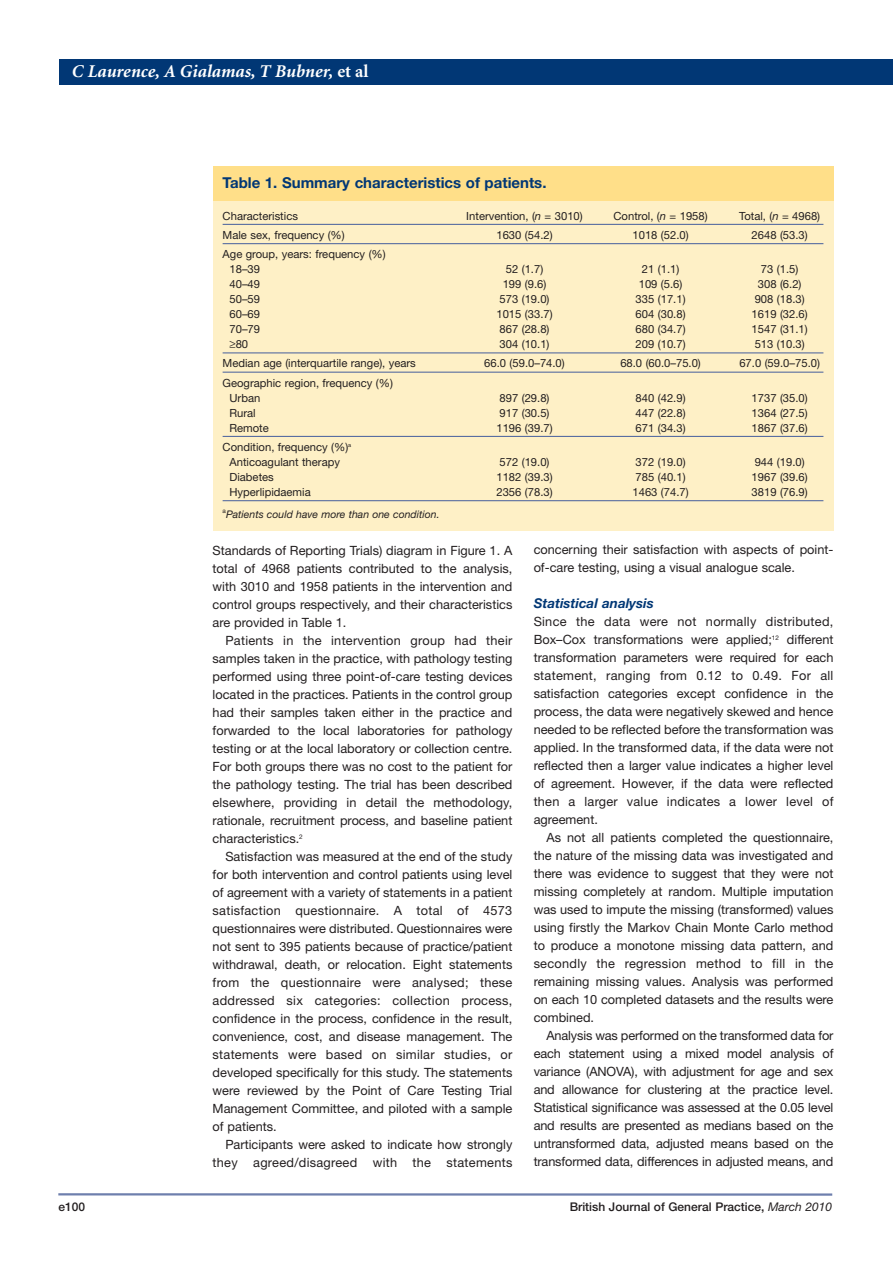
<style>
.page{position:relative;width:893px;height:1263px;background:#fff}
.page>*{position:absolute;margin:0;border:0;box-sizing:border-box;transform-origin:0 0}
.t1{font:italic 700 18px "Minion";color:#fff}
.t2{font:700 15px "Helvetica Neue";color:#013775}
.t3{font:italic 700 13.5px "Helvetica Neue";color:#013775}
.t4{font:12.75px/18px "Helvetica Neue";color:#231f20;text-align:justify}
.t5{font:500 12px "Helvetica Neue";color:#231f20}
.t6{font:11.25px/15px "Helvetica Neue";color:#231f20}
.t7{font:italic 10.5px "Helvetica Neue";color:#231f20}
.s1{font-style:normal}
.s2{font-style:italic}
.s3{font-weight:400;font-style:italic}
</style>
<div class="page">
<hr style="left:58px;top:1193px;width:774px;height:3px;background:#6e7fad">
<div style="left:61px;top:60px;width:832px;height:25px;background:#013775"></div>
<div style="left:213px;top:167px;width:620px;height:364px;background:#fef0c6"></div>
<hr style="left:223px;top:224px;width:600px;height:1px;background:#596ea1">
<hr style="left:223px;top:243px;width:600px;height:1px;background:#596ea1">
<hr style="left:223px;top:352px;width:600px;height:1px;background:#596ea1">
<hr style="left:223px;top:372px;width:600px;height:1px;background:#596ea1">
<hr style="left:223px;top:436px;width:600px;height:1px;background:#596ea1">
<hr style="left:223px;top:500px;width:600px;height:1px;background:#596ea1">
<div style="left:213px;top:167px;width:620px;height:34px;background:#ffdf89"></div>
<h1 class="t1" style="left:72px;top:64px;width:298px">C Laurence, A Gialamas, T Bubner, <span class="s1">et al</span></h1>
<p class="t2" style="left:223px;top:177px;width:325px">Table 1. Summary characteristics of patients.</p>
<p class="t6" style="left:223px;top:209px;width:77px">Characteristics</p>
<p class="t6" style="left:466px;top:209px;width:118px">Intervention, (<span class="s2">n</span> = 3010)</p>
<p class="t6" style="left:613px;top:209px;width:96px">Control, (<span class="s2">n</span> = 1958)</p>
<p class="t6" style="left:739px;top:209px;width:83px">Total, (<span class="s2">n</span> = 4968)</p>
<p class="t6" style="left:223px;top:228px;width:124px">Male sex, frequency (%)</p>
<p class="t6" style="left:496px;top:228px;width:58px">1630 (54.2)</p>
<p class="t6" style="left:632px;top:228px;width:58px">1018 (52.0)</p>
<p class="t6" style="left:752px;top:228px;width:58px">2648 (53.3)</p>
<p class="t6" style="left:229px;top:248px;width:158px;text-indent:-7px">Age group, years: frequency (%)<br>18–39</p>
<p class="t6" style="left:506px;top:263px;width:39px">52 (1.7)</p>
<p class="t6" style="left:642px;top:263px;width:39px">21 (1.1)</p>
<p class="t6" style="left:761px;top:263px;width:39px">73 (1.5)</p>
<p class="t6" style="left:229px;top:278px;width:32px">40–49</p>
<p class="t6" style="left:503px;top:278px;width:45px">199 (9.6)</p>
<p class="t6" style="left:639px;top:278px;width:45px">109 (5.6)</p>
<p class="t6" style="left:758px;top:278px;width:45px">308 (6.2)</p>
<p class="t6" style="left:229px;top:293px;width:32px">50–59</p>
<p class="t6" style="left:500px;top:293px;width:51px">573 (19.0)</p>
<p class="t6" style="left:636px;top:293px;width:51px">335 (17.1)</p>
<p class="t6" style="left:755px;top:293px;width:51px">908 (18.3)</p>
<p class="t6" style="left:229px;top:308px;width:32px">60–69</p>
<p class="t6" style="left:496px;top:308px;width:58px">1015 (33.7)</p>
<p class="t6" style="left:636px;top:308px;width:51px">604 (30.8)</p>
<p class="t6" style="left:752px;top:308px;width:58px">1619 (32.6)</p>
<p class="t6" style="left:229px;top:323px;width:32px">70–79</p>
<p class="t6" style="left:500px;top:323px;width:51px">867 (28.8)</p>
<p class="t6" style="left:636px;top:323px;width:51px">680 (34.7)</p>
<p class="t6" style="left:752px;top:323px;width:58px">1547 (31.1)</p>
<p class="t6" style="left:229px;top:338px;width:20px">≥80</p>
<p class="t6" style="left:500px;top:338px;width:51px">304 (10.1)</p>
<p class="t6" style="left:636px;top:338px;width:51px">209 (10.7)</p>
<p class="t6" style="left:755px;top:338px;width:51px">513 (10.3)</p>
<p class="t6" style="left:223px;top:357px;width:195px">Median age (interquartile range), years</p>
<p class="t6" style="left:484px;top:357px;width:82px">66.0 (59.0–74.0)</p>
<p class="t6" style="left:620px;top:357px;width:82px">68.0 (60.0–75.0)</p>
<p class="t6" style="left:739px;top:357px;width:82px">67.0 (59.0–75.0)</p>
<p class="t6" style="left:229px;top:376px;width:165px;text-indent:-7px">Geographic region, frequency (%)<br>Urban</p>
<p class="t6" style="left:500px;top:391px;width:51px">897 (29.8)</p>
<p class="t6" style="left:636px;top:391px;width:51px">840 (42.9)</p>
<p class="t6" style="left:752px;top:391px;width:58px">1737 (35.0)</p>
<p class="t6" style="left:229px;top:406px;width:28px">Rural</p>
<p class="t6" style="left:500px;top:406px;width:51px">917 (30.5)</p>
<p class="t6" style="left:636px;top:406px;width:51px">447 (22.8)</p>
<p class="t6" style="left:752px;top:406px;width:58px">1364 (27.5)</p>
<p class="t6" style="left:229px;top:421px;width:41px">Remote</p>
<p class="t6" style="left:496px;top:421px;width:58px">1196 (39.7)</p>
<p class="t6" style="left:636px;top:421px;width:51px">671 (34.3)</p>
<p class="t6" style="left:752px;top:421px;width:58px">1867 (37.6)</p>
<p class="t6" style="left:223px;top:440px;width:130px;text-align:center">Condition, frequency (%)<sup>a<br></sup>Anticoagulant therapy</p>
<p class="t6" style="left:500px;top:455px;width:51px">572 (19.0)</p>
<p class="t6" style="left:636px;top:455px;width:51px">372 (19.0)</p>
<p class="t6" style="left:755px;top:455px;width:51px">944 (19.0)</p>
<p class="t6" style="left:229px;top:470px;width:46px">Diabetes</p>
<p class="t6" style="left:496px;top:470px;width:58px">1182 (39.3)</p>
<p class="t6" style="left:636px;top:470px;width:51px">785 (40.1)</p>
<p class="t6" style="left:752px;top:470px;width:58px">1967 (39.6)</p>
<p class="t6" style="left:229px;top:485px;width:83px">Hyperlipidaemia</p>
<p class="t6" style="left:496px;top:485px;width:58px">2356 (78.3)</p>
<p class="t6" style="left:632px;top:485px;width:58px">1463 (74.7)</p>
<p class="t6" style="left:752px;top:485px;width:58px">3819 (76.9)</p>
<p class="t7" style="left:223px;top:510px;width:218px"><sup>a</sup>Patients could have more than one condition.</p>
<p class="t4" style="left:213px;top:543px;width:301px">Standards of Reporting Trials) diagram in Figure 1. A total of 4968 patients contributed to the analysis, with 3010 and 1958 patients in the intervention and control groups respectively, and their characteristics are provided in Table 1.</p>
<p class="t4" style="left:213px;top:633px;width:301px;text-indent:13px">Patients in the intervention group had their samples taken in the practice, with pathology testing performed using three point-of-care testing devices located in the practices. Patients in the control group had their samples taken either in the practice and forwarded to the local laboratories for pathology testing or at the local laboratory or collection centre.<br>For both groups there was no cost to the patient for the pathology testing. The trial has been described elsewhere, providing in detail the methodology, rationale, recruitment process, and baseline patient characteristics.<sup>2</sup></p>
<p class="t4" style="left:213px;top:849px;width:301px;text-indent:13px">Satisfaction was measured at the end of the study for both intervention and control patients using level of agreement with a variety of statements in a patient satisfaction questionnaire. A total of 4573 questionnaires were distributed. Questionnaires were not sent to 395 patients because of practice/patient withdrawal, death, or relocation. Eight statements from the questionnaire were analysed; these addressed six categories: collection process, confidence in the process, confidence in the result, convenience, cost, and disease management. The statements were based on similar studies, or developed specifically for this study. The statements were reviewed by the Point of Care Testing Trial Management Committee, and piloted with a sample of patients.</p>
<p class="t4" style="left:213px;top:1137px;width:301px;text-align:right">Participants were asked to indicate how strongly they agreed/disagreed with the statements</p>
<p class="t4" style="left:534px;top:542px;width:301px">concerning their satisfaction with aspects of point&shy;of-care testing, using a visual analogue scale.</p>
<p class="t3" style="left:534px;top:599px;width:122px">Statistical analysis</p>
<p class="t4" style="left:534px;top:614px;width:301px">Since the data were not normally distributed, Box–Cox transformations were applied;<sup>12</sup> different transformation parameters were required for each statement, ranging from 0.12 to 0.49. For all satisfaction categories except confidence in the process, the data were negatively skewed and hence needed to be reflected before the transformation was applied. In the transformed data, if the data were not reflected then a larger value indicates a higher level of agreement. However, if the data were reflected then a larger value indicates a lower level of agreement.</p>
<p class="t4" style="left:534px;top:830px;width:301px;text-indent:13px">As not all patients completed the questionnaire, the nature of the missing data was investigated and there was evidence to suggest that they were not missing completely at random. Multiple imputation was used to impute the missing (transformed) values using firstly the Markov Chain Monte Carlo method to produce a monotone missing data pattern, and secondly the regression method to fill in the remaining missing values. Analysis was performed on each 10 completed datasets and the results were combined.</p>
<p class="t4" style="left:534px;top:1028px;width:301px;text-indent:13px">Analysis was performed on the transformed data for each statement using a mixed model analysis of variance (ANOVA), with adjustment for age and sex and allowance for clustering at the practice level.<br>Statistical significance was assessed at the 0.05 level and results are presented as medians based on the untransformed data, adjusted means based on the transformed data, differences in adjusted means, and</p>
<p class="t5" style="left:58px;top:1202px;width:28px">e100</p>
<p class="t5" style="left:570px;top:1203px;width:264px">British Journal of General Practice, <span class="s3">March 2010</span></p>
</div>
